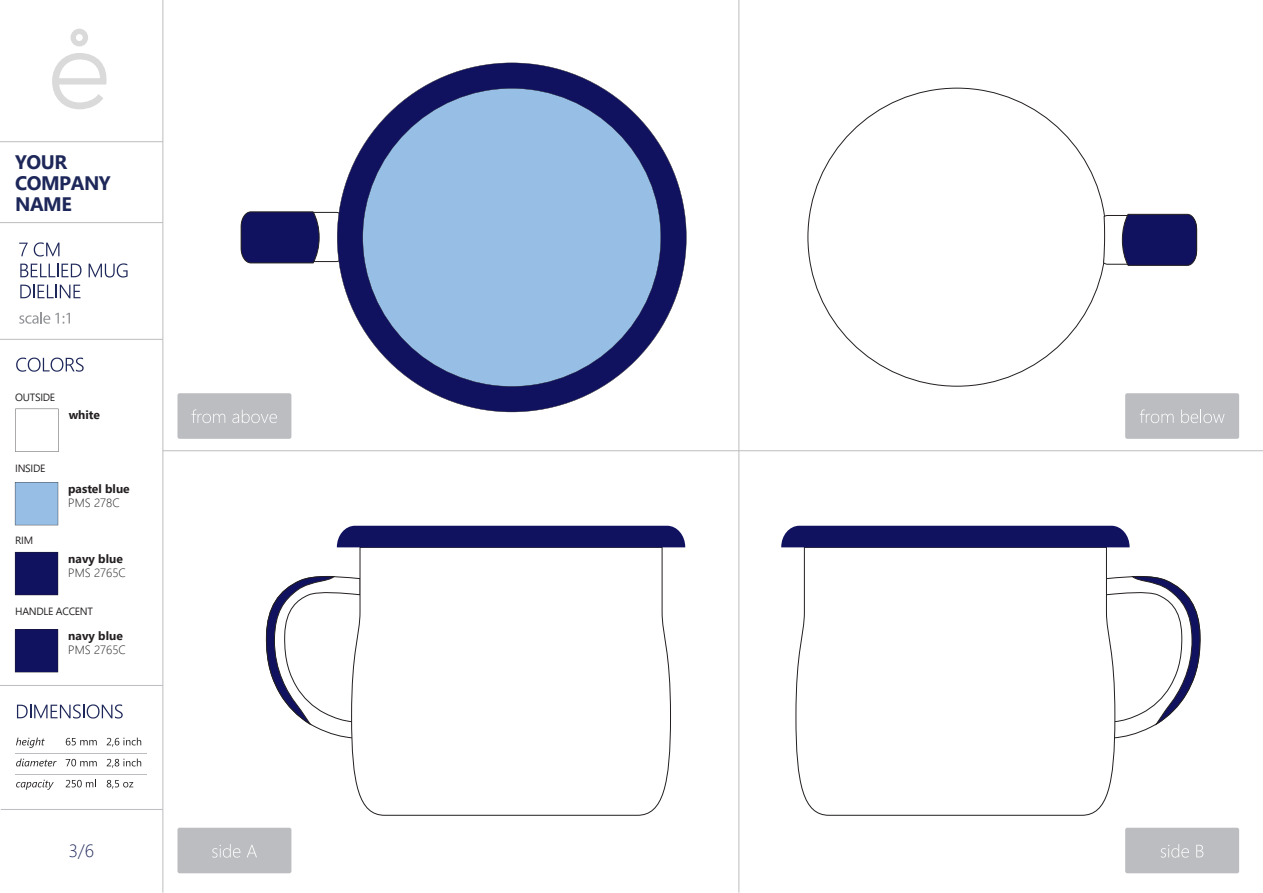
<style>
.page{position:relative;width:1263px;height:893px;background:#fff}
.page>*{position:absolute;margin:0;border:0;box-sizing:border-box;transform-origin:0 0}
.t1{font:700 19.5px/21px "Segoe UI";letter-spacing:-.025em;color:#1d2759}
.t2{font:300 18px "Segoe UI";color:#1d2759}
.t3{font:700 12px "Segoe UI";color:#231f20}
.t4{font:300 12px "Segoe UI";color:#231f20}
.t5{font:10.5px "Segoe UI";letter-spacing:-.025em;color:#231f20}
</style>
<div class="page">
<svg style="left:52px;top:53px;width:55px;height:56px"></svg>
<svg style="left:71px;top:29px;width:17px;height:17px"></svg>
<hr style="left:163px;top:0;width:1px;height:893px;background:#bcbdc0">
<hr style="left:739px;top:0;width:1px;height:893px;background:#bcbdc0">
<hr style="left:163px;top:450px;width:1100px;height:1px;background:#bcbdc0">
<hr style="left:0;top:141px;width:163px;height:1px;background:#bcbdc0">
<hr style="left:0;top:222px;width:163px;height:1px;background:#bcbdc0">
<hr style="left:0;top:339px;width:163px;height:1px;background:#bcbdc0">
<hr style="left:16px;top:753px;width:131px;height:1px;background:#bcbdc0">
<hr style="left:16px;top:774px;width:131px;height:1px;background:#bcbdc0">
<hr style="left:0;top:685px;width:163px;height:1px;background:#bcbdc0">
<hr style="left:1px;top:809px;width:162px;height:1px;background:#bcbdc0">
<div style="left:177px;top:393px;width:114px;height:46px;background:#bcbdc0;border-radius:2px"></div>
<svg style="left:191px;top:409px;width:34px;height:14px"></svg>
<svg style="left:232px;top:410px;width:45px;height:13px"></svg>
<div style="left:177px;top:828px;width:114px;height:45px;background:#bcbdc0;border-radius:2px"></div>
<svg style="left:212px;top:844px;width:28px;height:14px"></svg>
<svg style="left:247px;top:845px;width:10px;height:12px"></svg>
<div style="left:1125px;top:828px;width:114px;height:45px;background:#bcbdc0;border-radius:2px"></div>
<svg style="left:1161px;top:844px;width:28px;height:14px"></svg>
<svg style="left:1196px;top:845px;width:7px;height:12px"></svg>
<div style="left:1125px;top:393px;width:114px;height:46px;background:#bcbdc0;border-radius:2px"></div>
<svg style="left:1140px;top:409px;width:33px;height:14px"></svg>
<svg style="left:1181px;top:410px;width:43px;height:13px"></svg>
<svg style="left:19px;top:243px;width:9px;height:13px"></svg>
<svg style="left:34px;top:242px;width:25px;height:15px"></svg>
<svg style="left:20px;top:264px;width:62px;height:13px"></svg>
<svg style="left:89px;top:263px;width:39px;height:15px"></svg>
<svg style="left:20px;top:285px;width:60px;height:13px"></svg>
<svg style="left:19px;top:312px;width:51px;height:12px"></svg>
<svg style="left:16px;top:358px;width:68px;height:14px"></svg>
<svg style="left:17px;top:704px;width:106px;height:14px"></svg>
<svg style="left:16px;top:738px;width:29px;height:10px"></svg>
<svg style="left:66px;top:738px;width:31px;height:7px"></svg>
<svg style="left:107px;top:738px;width:34px;height:9px"></svg>
<svg style="left:16px;top:759px;width:41px;height:7px"></svg>
<svg style="left:66px;top:759px;width:31px;height:7px"></svg>
<svg style="left:107px;top:759px;width:34px;height:9px"></svg>
<svg style="left:16px;top:780px;width:38px;height:10px"></svg>
<svg style="left:66px;top:780px;width:30px;height:7px"></svg>
<svg style="left:107px;top:780px;width:26px;height:9px"></svg>
<div style="left:15px;top:629px;width:43px;height:43px;background:#11125f"></div>
<svg style="left:15px;top:409px;width:44px;height:43px"></svg>
<svg style="left:15px;top:482px;width:43px;height:43px;background:#94bbe1"></svg>
<svg style="left:15px;top:552px;width:43px;height:43px;background:#11125d"></svg>
<svg style="left:795px;top:547px;width:320px;height:269px"></svg>
<svg style="left:351px;top:547px;width:320px;height:269px"></svg>
<div style="left:781px;top:526px;width:348px;height:21px;background:#11125f"></div>
<div style="left:337px;top:526px;width:348px;height:21px;background:#11125f"></div>
<svg style="left:339px;top:63px;width:347px;height:349px"></svg>
<svg style="left:1106px;top:574px;width:95px;height:164px"></svg>
<svg style="left:266px;top:574px;width:94px;height:164px"></svg>
<svg style="left:1103px;top:214px;width:94px;height:52px"></svg>
<svg style="left:241px;top:211px;width:100px;height:52px"></svg>
<svg style="left:363px;top:88px;width:298px;height:299px;background:#88a8d2"></svg>
<h1 class="t1" style="left:15px;top:150px;width:97px">YOUR<br>COMPANY<br>NAME</h1>
<p class="t5" style="left:15px;top:387px;width:42px">OUTSIDE</p>
<p class="t3" style="left:69px;top:404px;width:33px">white</p>
<p class="t5" style="left:15px;top:459px;width:32px">INSIDE</p>
<p class="t5" style="left:15px;top:530px;width:19px">RIM</p>
<p class="t3" style="left:68px;top:477px;width:63px">pastel blue</p>
<p class="t4" style="left:68px;top:491px;width:53px">PMS 278C</p>
<p class="t3" style="left:68px;top:547px;width:56px">navy blue</p>
<p class="t4" style="left:68px;top:561px;width:59px">PMS 2765C</p>
<p class="t5" style="left:15px;top:602px;width:79px">HANDLE ACCENT</p>
<p class="t3" style="left:68px;top:624px;width:56px">navy blue</p>
<p class="t4" style="left:68px;top:638px;width:59px">PMS 2765C</p>
<h2 class="t2" style="left:69px;top:834px;width:27px">3/6</h2>
</div>
